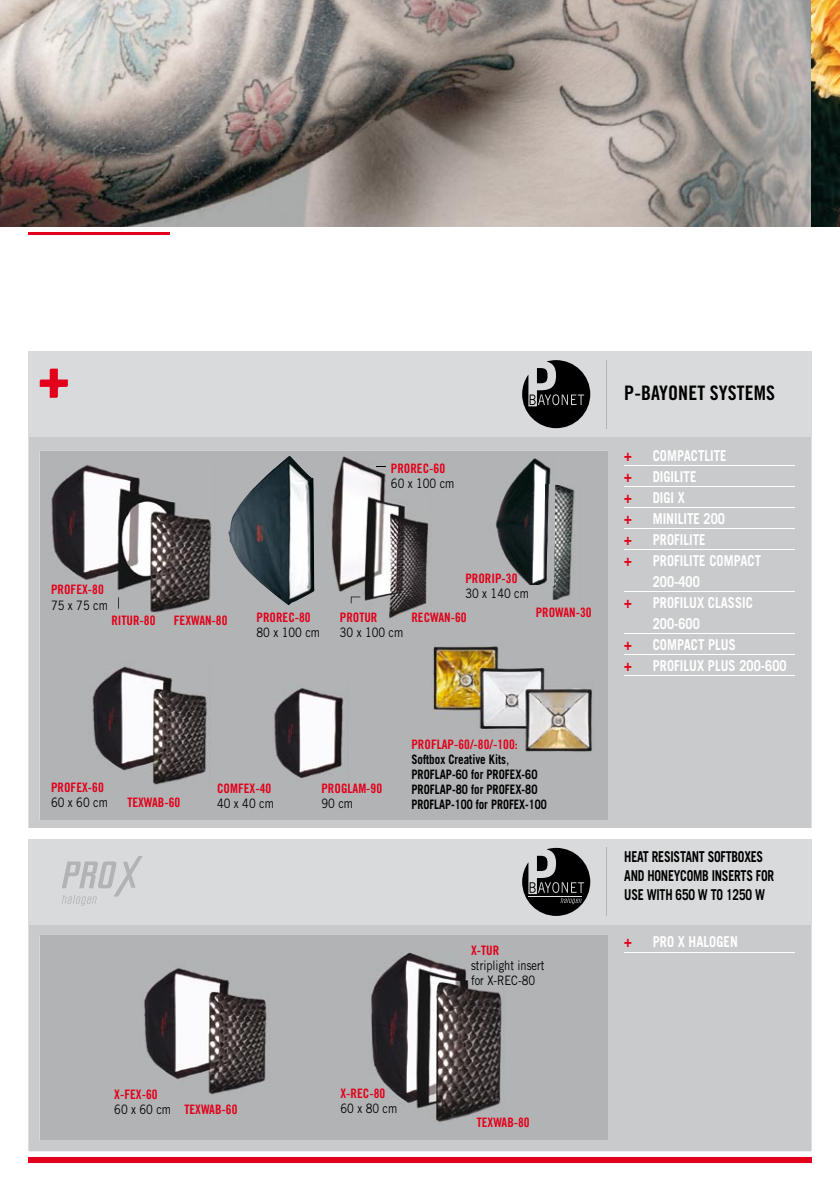
<style>
.page{position:relative;width:840px;height:1191px;background:#fff}
.page>*{position:absolute;margin:0;border:0;box-sizing:border-box;transform-origin:0 0}
.t1{font:20px "Trade Gothic LT Bold Cond Twenty";letter-spacing:.005em;color:#000}
.t2{font:700 15px/21px "Trade Gothic LT";letter-spacing:.005em;color:#fff;scale:.85 1}
.t3{font:700 15px/19px "Trade Gothic LT";letter-spacing:-.02em;color:#000;scale:.8 1}
.t4{font:700 15px "Trade Gothic LT";color:#e2001a;scale:.85 1}
.t5{font:13px "Trade Gothic LT Bold Cond Twenty";color:#e2001a}
.t6{font:13px/15px "Trade Gothic LT";color:#000;scale:.85 1}
.t7{font:700 13px/15px "Trade Gothic LT";color:#000;scale:.85 1}
.s1{font-weight:400}
</style>
<div class="page">
<img style="left:0;top:0;width:839px;height:227px">
<hr style="left:28px;top:232px;width:142px;height:3px;background:#e2001e">
<div style="left:28px;top:437px;width:783px;height:391px;background:#c9cacc"></div>
<div style="left:28px;top:352px;width:783px;height:85px;background:#d9dadb"></div>
<div style="left:40px;top:451px;width:567px;height:368px;background:#b1b3b4"></div>
<img style="left:92px;top:666px;width:115px;height:119px">
<img style="left:51px;top:465px;width:161px;height:148px">
<img style="left:274px;top:688px;width:70px;height:90px">
<img style="left:433px;top:643px;width:161px;height:109px">
<div style="left:28px;top:1157px;width:783px;height:5px;background:#e2001e"></div>
<svg style="left:522px;top:360px;width:68px;height:68px"></svg>
<hr style="left:606px;top:360px;width:1px;height:68px;background:#b1b3b4">
<div style="left:28px;top:924px;width:783px;height:227px;background:#c9cacc"></div>
<div style="left:28px;top:839px;width:783px;height:85px;background:#d9dadb"></div>
<div style="left:40px;top:935px;width:567px;height:205px;background:#b1b3b4"></div>
<hr style="left:606px;top:848px;width:1px;height:68px;background:#b1b3b4">
<svg style="left:40px;top:369px;width:28px;height:29px"></svg>
<svg style="left:62px;top:856px;width:81px;height:49px"></svg>
<img style="left:144px;top:968px;width:123px;height:127px">
<img style="left:371px;top:952px;width:131px;height:170px">
<svg style="left:522px;top:848px;width:68px;height:68px"></svg>
<hr style="left:528px;top:895px;width:53px;height:1px;background:#e1e2e2">
<img style="left:495px;top:457px;width:56px;height:128px">
<img style="left:552px;top:485px;width:23px;height:115px">
<img style="left:545px;top:485px;width:9px;height:100px">
<img style="left:228px;top:456px;width:86px;height:149px">
<img style="left:331px;top:456px;width:98px;height:162px">
<hr style="left:624px;top:465px;width:170px;height:1px;background:#fff">
<hr style="left:624px;top:486px;width:170px;height:1px;background:#fff">
<hr style="left:624px;top:507px;width:170px;height:1px;background:#fff">
<hr style="left:624px;top:528px;width:170px;height:1px;background:#fff">
<hr style="left:624px;top:549px;width:170px;height:1px;background:#fff">
<hr style="left:624px;top:591px;width:170px;height:1px;background:#fff">
<hr style="left:624px;top:633px;width:170px;height:1px;background:#fff">
<hr style="left:624px;top:654px;width:170px;height:1px;background:#fff">
<hr style="left:624px;top:675px;width:170px;height:1px;background:#fff">
<hr style="left:624px;top:951px;width:170px;height:1px;background:#fff">
<svg style="left:350px;top:596px;width:10px;height:7px"></svg>
<p class="t5" style="left:390px;top:460px;width:56px">PROREC-60</p>
<p class="t6" style="left:390px;top:475px;width:76px">60 x 100 cm</p>
<p class="t5" style="left:51px;top:582px;width:54px">PROFEX-80</p>
<p class="t6" style="left:51px;top:597px;width:68px">75 x 75 cm</p>
<p class="t5" style="left:111px;top:612px;width:46px">RITUR-80</p>
<p class="t5" style="left:174px;top:612px;width:55px">FEXWAN-80</p>
<p class="t5" style="left:256px;top:610px;width:56px">PROREC-80</p>
<p class="t6" style="left:256px;top:625px;width:76px">80 x 100 cm</p>
<p class="t5" style="left:339px;top:610px;width:39px">PROTUR</p>
<p class="t6" style="left:339px;top:625px;width:76px">30 x 100 cm</p>
<p class="t5" style="left:465px;top:570px;width:53px">PRORIP-30</p>
<p class="t6" style="left:465px;top:585px;width:76px">30 x 140 cm</p>
<p class="t5" style="left:411px;top:610px;width:57px">RECWAN-60</p>
<p class="t5" style="left:535px;top:604px;width:57px">PROWAN-30</p>
<p class="t5" style="left:51px;top:779px;width:54px">PROFEX-60</p>
<p class="t6" style="left:51px;top:794px;width:68px">60 x 60 cm</p>
<p class="t5" style="left:127px;top:795px;width:54px">TEXWAB-60</p>
<p class="t5" style="left:217px;top:780px;width:56px">COMFEX-40</p>
<p class="t6" style="left:217px;top:795px;width:68px">40 x 40 cm</p>
<p class="t5" style="left:321px;top:780px;width:62px">PROGLAM-90</p>
<p class="t6" style="left:321px;top:795px;width:39px">90 cm</p>
<p class="t5" style="left:411px;top:736px;width:108px">PROFLAP-60/-80/-100:</p>
<p class="t7" style="left:411px;top:751px;width:161px">Softbox Creative Kits<span class="s1">,<br></span>PROFLAP-60 for PROFEX-60<br>PROFLAP-80 for PROFEX-80<br>PROFLAP-100 for PROFEX-100</p>
<p class="t5" style="left:471px;top:942px;width:30px">X-TUR</p>
<p class="t6" style="left:471px;top:957px;width:88px">striplight insert for X-REC-80</p>
<h1 class="t1" style="left:624px;top:381px;width:152px">P-BAYONET SYSTEMS</h1>
<p class="t4" style="left:624px;top:446px;width:10px">+</p>
<p class="t2" style="left:652px;top:445px;width:88px">COMPACTLITE</p>
<p class="t4" style="left:624px;top:467px;width:10px">+</p>
<p class="t2" style="left:652px;top:466px;width:53px">DIGILITE</p>
<p class="t4" style="left:624px;top:488px;width:10px">+</p>
<p class="t2" style="left:652px;top:487px;width:39px">DIGI X</p>
<p class="t4" style="left:624px;top:509px;width:10px">+</p>
<p class="t2" style="left:652px;top:508px;width:87px">MINILITE 200</p>
<p class="t4" style="left:624px;top:530px;width:10px">+</p>
<p class="t2" style="left:652px;top:529px;width:64px">PROFILITE</p>
<p class="t4" style="left:624px;top:551px;width:10px">+</p>
<p class="t2" style="left:652px;top:550px;width:129px">PROFILITE COMPACT<br>200-400</p>
<p class="t4" style="left:624px;top:593px;width:10px">+</p>
<p class="t2" style="left:652px;top:592px;width:119px">PROFILUX CLASSIC<br>200-600</p>
<p class="t4" style="left:624px;top:635px;width:10px">+</p>
<p class="t2" style="left:652px;top:634px;width:99px">COMPACT PLUS</p>
<p class="t4" style="left:624px;top:656px;width:10px">+</p>
<p class="t2" style="left:652px;top:655px;width:159px">PROFILUX PLUS 200-600</p>
<p class="t3" style="left:624px;top:847px;width:189px">HEAT RESISTANT SOFTBOXES<br>AND HONEYCOMB INSERTS FOR<br>USE WITH 650 W TO 1250 W</p>
<p class="t4" style="left:624px;top:932px;width:10px">+</p>
<p class="t2" style="left:652px;top:931px;width:102px">PRO X HALOGEN</p>
<p class="t5" style="left:114px;top:1086px;width:45px">X-FEX-60</p>
<p class="t6" style="left:114px;top:1101px;width:68px">60 x 60 cm</p>
<p class="t5" style="left:184px;top:1101px;width:54px">TEXWAB-60</p>
<p class="t5" style="left:340px;top:1085px;width:46px">X-REC-80</p>
<p class="t6" style="left:340px;top:1100px;width:68px">60 x 80 cm</p>
<p class="t5" style="left:476px;top:1114px;width:54px">TEXWAB-80</p>
</div>
